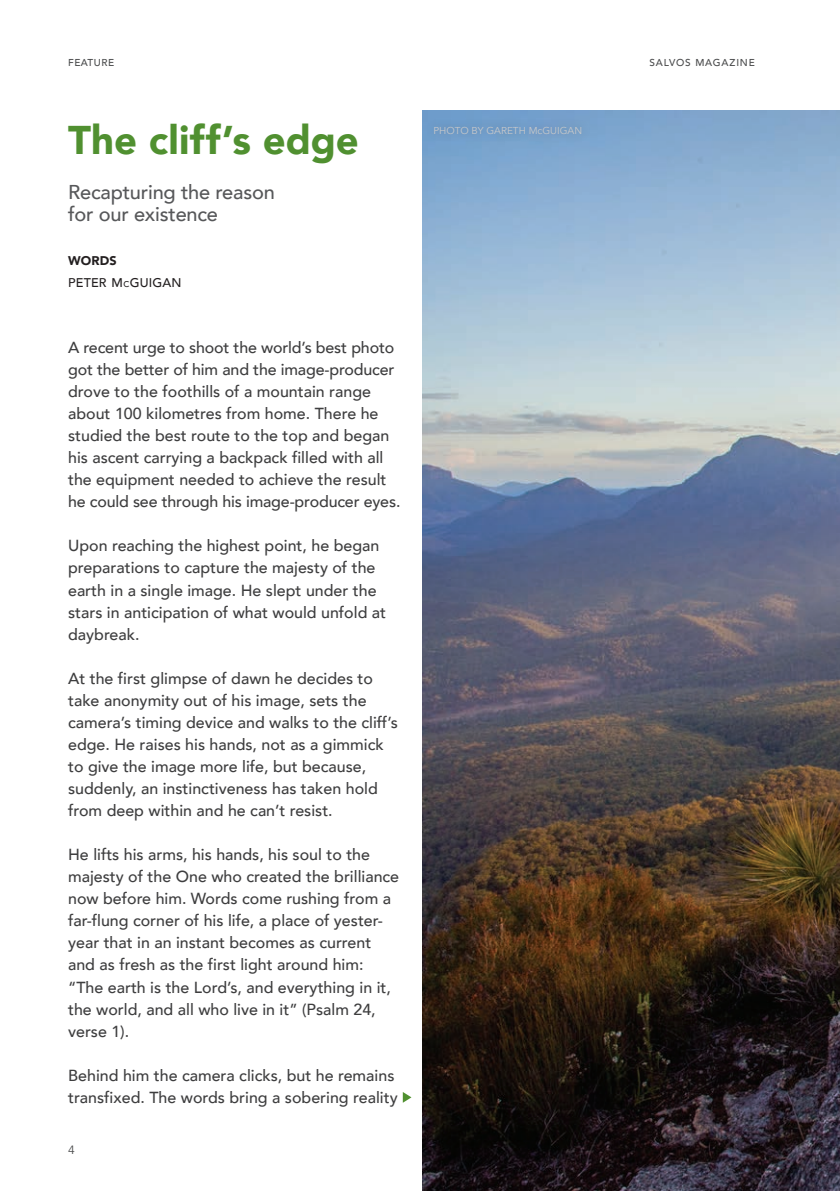
<style>
.page{position:relative;width:840px;height:1191px;background:#fff}
.page>*{position:absolute;margin:0;border:0;box-sizing:border-box;transform-origin:0 0}
.Salvos_Header{font:900 40px "Avenir";color:#509030}
.Salvos_Subhead{font:500 20px/22px "Avenir";letter-spacing:-.01em;color:#57585a}
.Body{font:500 16px/22px "Avenir";color:#3e3e3f}
.Salvos_By-Line{font:500 12.6px "Avenir";letter-spacing:.015em;color:#231f20}
.Salvos_By-Line-2{font:900 12.6px "Avenir";letter-spacing:.015em;color:#231f20}
.t1{font:12px "Avenir";color:#4b4c4d}
.Image_Credit{font:10px "Avenir";color:#c7c8ca}
.Page_name_-_Left{font:500 10px "Avenir";letter-spacing:.08em;color:#4b4c4d}
.Page_name_-_Left-2{font:500 10px "Avenir";letter-spacing:.06em;color:#4b4c4d}
.s1{font-size:8.4px}
</style>
<div class="page">
<img style="left:422px;top:110px;width:417px;height:1081px">
<svg style="left:402px;top:1092px;width:9px;height:10px"></svg>
<div style="left:423px;top:116px;width:169px;height:29px;background:#729dc9"></div>
<p class="Page_name_-_Left-2" style="left:68px;top:54px;width:47px">FEATURE</p>
<p class="Salvos_Header" style="left:68px;top:106px;width:292px">The cliff’s edge</p>
<p class="Salvos_Subhead" style="left:68px;top:179px;width:208px">Recapturing the reason for our existence</p>
<p class="Salvos_By-Line-2" style="left:68px;top:249px;width:50px">WORDS</p>
<p class="Salvos_By-Line" style="left:68px;top:271px;width:115px">PETER M<span class="s1">C</span>GUIGAN</p>
<p class="Body" style="left:68px;top:335px;width:334px">A recent urge to shoot the world’s best photo got the better of him and the image-producer drove to the foothills of a mountain range about 100 kilometres from home. There he studied the best route to the top and began his ascent carrying a backpack filled with all the equipment needed to achieve the result he could see through his image-producer eyes.</p>
<p class="Body" style="left:68px;top:534px;width:319px">Upon reaching the highest point, he began preparations to capture the majesty of the earth in a single image. He slept under the stars in anticipation of what would unfold at daybreak.</p>
<p class="Body" style="left:68px;top:666px;width:331px">At the first glimpse of dawn he decides to take anonymity out of his image, sets the camera’s timing device and walks to the cliff’s edge. He raises his hands, not as a gimmick to give the image more life, but because, suddenly, an instinctiveness has taken hold from deep within and he can’t resist.</p>
<p class="Body" style="left:68px;top:842px;width:332px">He lifts his arms, his hands, his soul to the majesty of the One who created the brilliance now before him. Words come rushing from a far-flung corner of his life, a place of yester&shy;year that in an instant becomes as current and as fresh as the first light around him: “The earth is the Lord’s, and everything in it, the world, and all who live in it” (Psalm 24, verse 1).</p>
<p class="Body" style="left:68px;top:1063px;width:331px">Behind him the camera clicks, but he remains transfixed. The words bring a sobering reality</p>
<p class="t1" style="left:68px;top:1142px;width:8px">4</p>
<p class="Image_Credit" style="left:433px;top:125px;width:150px">PHOTO BY GARETH McGUIGAN</p>
<p class="Page_name_-_Left" style="left:649px;top:54px;width:107px">SALVOS MAGAZINE</p>
</div>
